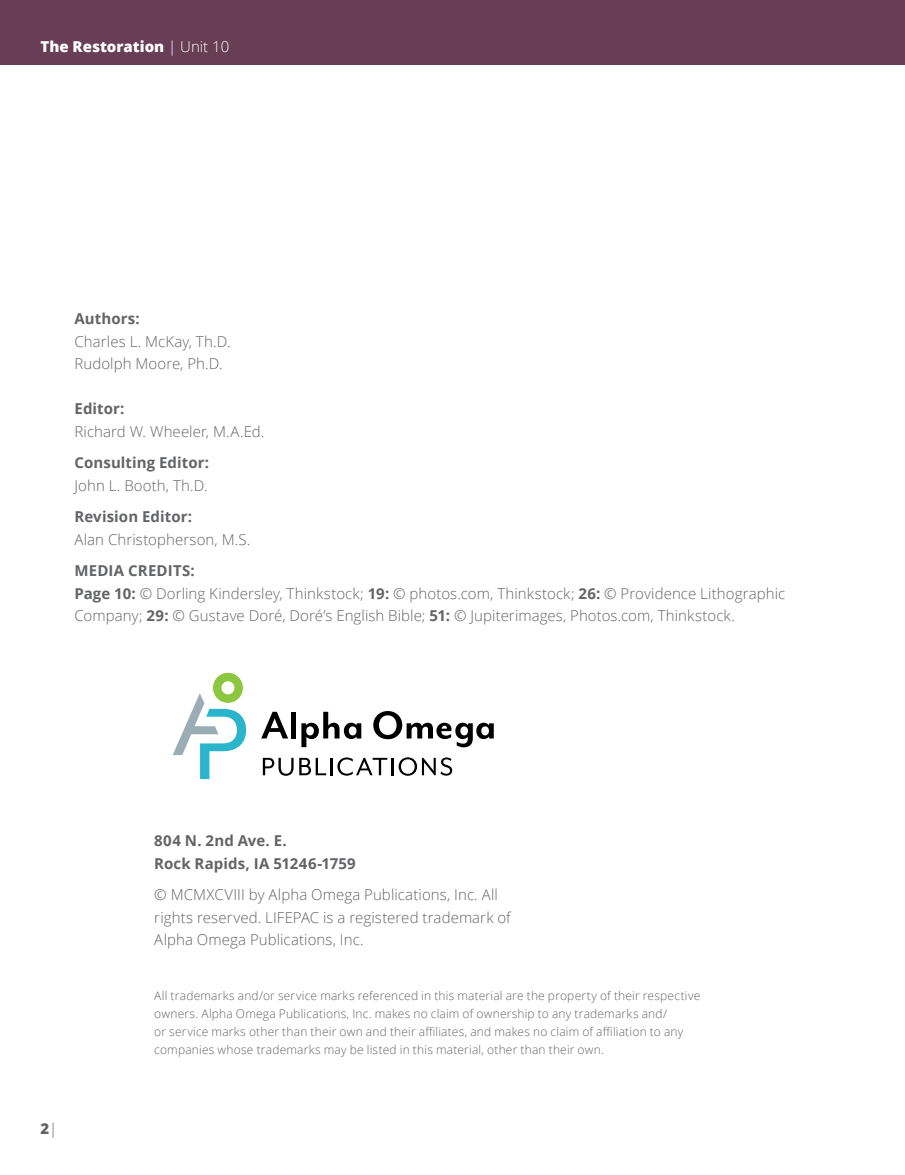
<style>
.page{position:relative;width:905px;height:1175px;background:#fff}
.page>*{position:absolute;margin:0;border:0;box-sizing:border-box;transform-origin:0 0}
.t1{font:300 15px/22.5px "Open Sans";letter-spacing:.005em;color:#636466}
.t2{font:700 15px/22.5px "Open Sans";letter-spacing:.005em;color:#636466}
.t3{font:800 15px "Open Sans";color:#fff}
.t4{font:800 15px "Open Sans";color:#636466}
.t5{font:300 12px/18px "Open Sans";letter-spacing:.015em;color:#636466}
.s1{font-weight:300}
.s2{font-weight:700}
</style>
<div class="page">
<div style="left:0;top:0;width:904px;height:65px;background:#683d56"></div>
<svg style="left:173px;top:673px;width:73px;height:106px"></svg>
<svg style="left:261px;top:711px;width:27px;height:27px"></svg>
<div style="left:291px;top:711px;width:5px;height:27px;background:#000"></div>
<svg style="left:301px;top:711px;width:60px;height:36px"></svg>
<svg style="left:373px;top:711px;width:120px;height:36px"></svg>
<svg style="left:263px;top:758px;width:30px;height:17px"></svg>
<svg style="left:299px;top:757px;width:88px;height:18px"></svg>
<hr style="left:391px;top:758px;width:3px;height:17px;background:#000">
<svg style="left:398px;top:757px;width:54px;height:18px"></svg>
<p class="t3" style="left:40px;top:35px;width:190px">The Restoration <span class="s1">| Unit 10</span></p>
<p class="t2" style="left:74px;top:307px;width:67px">Authors:</p>
<p class="t1" style="left:74px;top:329px;width:158px">Charles L. McKay, Th.D.<br>Rudolph Moore, Ph.D.</p>
<p class="t2" style="left:74px;top:397px;width:51px">Editor:</p>
<p class="t1" style="left:74px;top:419px;width:191px">Richard W. Wheeler, M.A.Ed.</p>
<p class="t2" style="left:74px;top:451px;width:136px">Consulting Editor:</p>
<p class="t1" style="left:74px;top:473px;width:135px">John L. Booth, Th.D.</p>
<p class="t2" style="left:74px;top:505px;width:119px">Revision Editor:</p>
<p class="t1" style="left:74px;top:527px;width:177px">Alan Christopherson, M.S.</p>
<p class="t1" style="left:74px;top:559px;width:712px"><span class="s2">MEDIA CREDITS:<br>Page 10:</span> © Dorling Kindersley, Thinkstock; <span class="s2">19:</span> © photos.com, Thinkstock; <span class="s2">26:</span> © Providence Lithographic<br>Company; <span class="s2">29:</span> © Gustave Doré, Doré’s English Bible; <span class="s2">51:</span> © Jupiterimages, Photos.com, Thinkstock.</p>
<p class="t2" style="left:154px;top:829px;width:203px">804 N. 2nd Ave. E.<br>Rock Rapids, IA 51246-1759</p>
<p class="t1" style="left:154px;top:883px;width:358px">© MCMXCVIII by Alpha Omega Publications, Inc. All rights reserved. LIFEPAC is a registered trademark of<br>Alpha Omega Publications, Inc.</p>
<p class="t4" style="left:40px;top:1117px;width:18px">2<span class="s1">|</span></p>
<p class="t5" style="left:154px;top:986px;width:547px">All trademarks and/or service marks referenced in this material are the property of their respective owners. Alpha Omega Publications, Inc. makes no claim of ownership to any trademarks and/<br>or service marks other than their own and their affiliates, and makes no claim of affiliation to any companies whose trademarks may be listed in this material, other than their own.</p>
</div>
